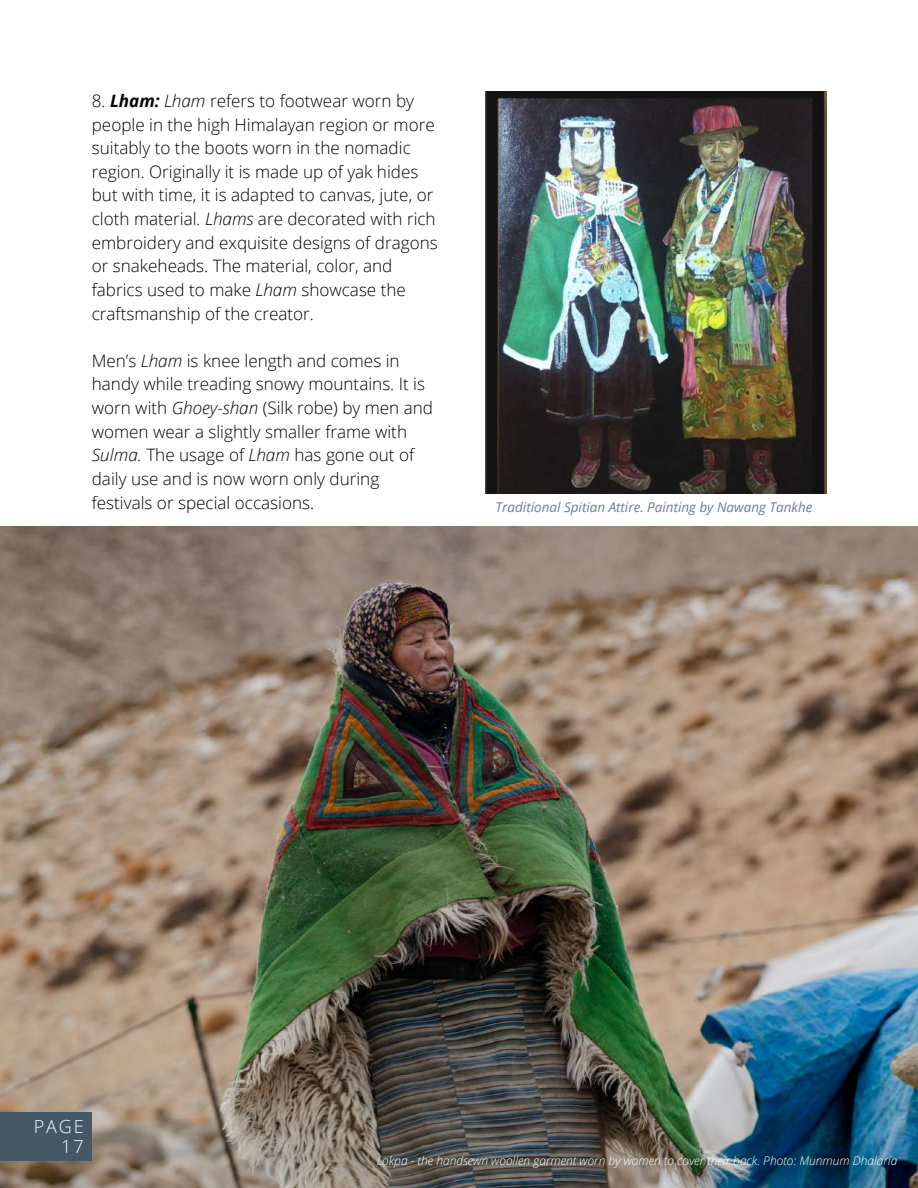
<style>
.page{position:relative;width:918px;height:1188px;background:#fff}
.page>*{position:absolute;margin:0;border:0;box-sizing:border-box;transform-origin:0 0}
.t1{font:300 18px/20.7px "Open Sans";letter-spacing:.1em;color:#fafafa;text-align:right}
.t2{font:300 17.1px/23.7px "Open Sans";color:#000}
.t3{font:italic 13.5px "Open Sans";color:#657fa7}
.t4{font:italic 300 12px "Open Sans";color:#fff}
.s1{font-weight:700;font-style:italic}
.s2{font-style:italic}
</style>
<div class="page">
<img style="left:486px;top:92px;width:341px;height:401px">
<img style="left:0;top:527px;width:918px;height:661px">
<div style="left:0;top:1112px;width:92px;height:49px;background:#435967"></div>
<p class="t2" style="left:92px;top:88px;width:347px">8. <span class="s1">Lham:</span> <span class="s2">Lham</span> refers to footwear worn by people in the high Himalayan region or more suitably to the boots worn in the nomadic region. Originally it is made up of yak hides but with time, it is adapted to canvas, jute, or cloth material<span class="s2">. Lhams</span> are decorated with rich embroidery and exquisite designs of dragons or snakeheads. The material, color, and fabrics used to make <span class="s2">Lham</span> showcase the craftsmanship of the creator.</p>
<p class="t2" style="left:92px;top:348px;width:343px">Men’s <span class="s2">Lham</span> is knee length and comes in handy while treading snowy mountains. It is worn with <span class="s2">Ghoey-shan</span> (Silk robe) by men and women wear a slightly smaller frame with <span class="s2">Sulma.</span> The usage of <span class="s2">Lham</span> has gone out of daily use and is now worn only during festivals or special occasions.</p>
<p class="t3" style="left:496px;top:498px;width:319px">Traditional Spitian Attire. Painting by Nawang Tankhe</p>
<p class="t1" style="left:34px;top:1115px;width:51px">PAGE<br>17</p>
<p class="t4" style="left:377px;top:1153px;width:522px">Lokpa - the handsewn woollen garment worn by women to cover their back. Photo: Munmum Dhalaria</p>
</div>
